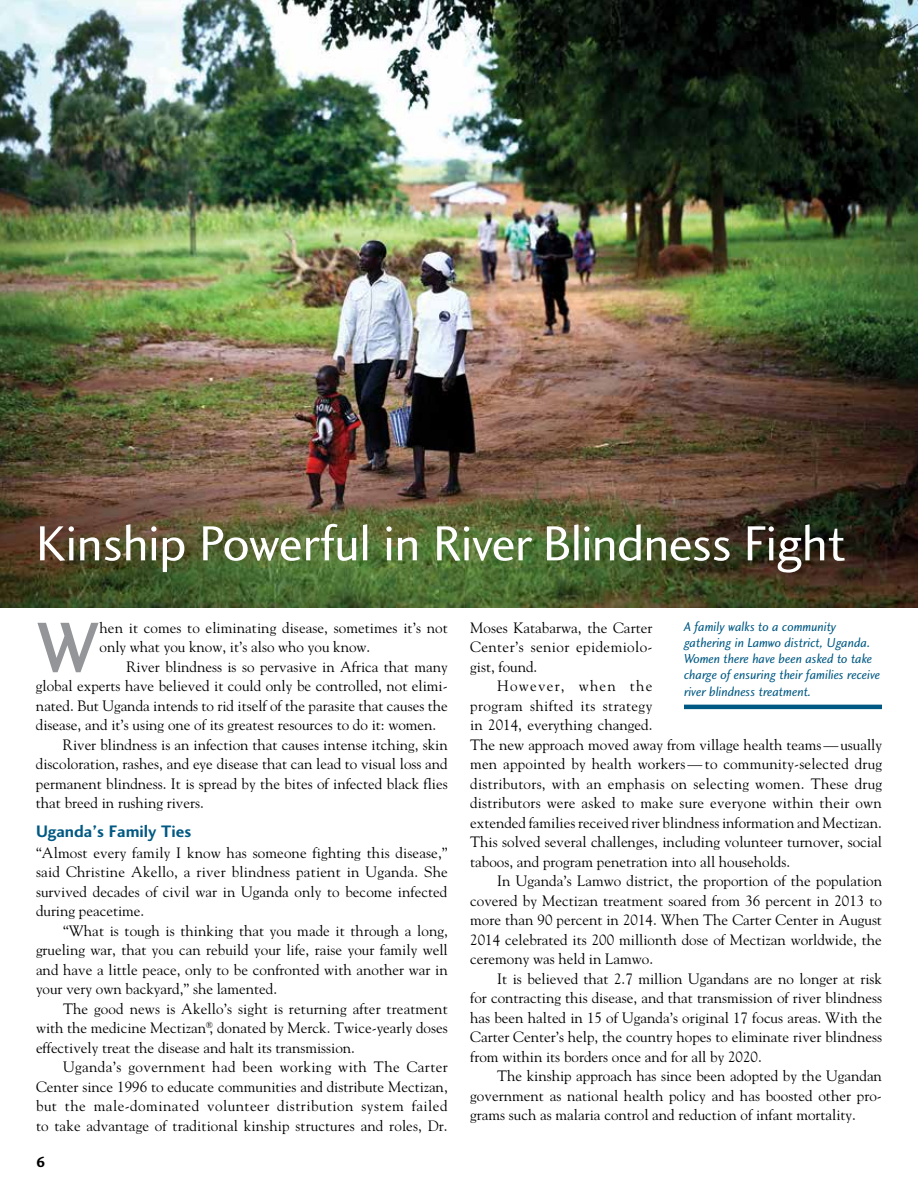
<style>
.page{position:relative;width:918px;height:1188px;background:#fff}
.page>*{position:absolute;margin:0;border:0;box-sizing:border-box;transform-origin:0 0}
.t1{font:73.5px "Charlotte Sans Medium Plain";color:#939598}
.t2{font:51px "Charlotte Sans Book Plain";letter-spacing:-.01em;color:#fff}
.t3{font:17.25px "Charlotte Sans Bold Plain";color:#005983}
.t4{font:15px/19.5px "Goudy";color:#000;text-align:justify}
.t5{font:15px "Charlotte Sans Bold Plain";color:#000}
.t6{font:13.5px/16.2px "Charlotte Sans Book Italic Plain";color:#005983}
</style>
<div class="page">
<img style="left:0;top:0;width:918px;height:607px">
<hr style="left:684px;top:705px;width:198px;height:4px;background:#005983">
<h2 class="t2" style="left:36px;top:513px;width:811px">Kinship Powerful in River Blindness Fight</h2>
<h1 class="t1" style="left:36px;top:603px;width:65px">W</h1>
<p class="t4" style="left:100px;top:617px;width:350px">hen it comes to eliminating disease, sometimes it’s not only what you know, it’s also who you know.</p>
<p class="t4" style="left:127px;top:656px;width:323px">River blindness is so pervasive in Africa that many</p>
<p class="t4" style="left:36px;top:676px;width:413px">global experts have believed it could only be controlled, not elimi-</p>
<p class="t4" style="left:36px;top:695px;width:413px">nated. But Uganda intends to rid itself of the parasite that causes the</p>
<p class="t4" style="left:36px;top:715px;width:402px">disease, and it’s using one of its greatest resources to do it: women.</p>
<p class="t4" style="left:63px;top:734px;width:386px">River blindness is an infection that causes intense itching, skin</p>
<p class="t4" style="left:36px;top:754px;width:413px">discoloration, rashes, and eye disease that can lead to visual loss and</p>
<p class="t4" style="left:36px;top:773px;width:413px">permanent blindness. It is spread by the bites of infected black flies</p>
<p class="t4" style="left:36px;top:793px;width:169px">that breed in rushing rivers.</p>
<p class="t3" style="left:36px;top:821px;width:157px">Uganda’s Family Ties</p>
<p class="t4" style="left:36px;top:842px;width:413px">“Almost every family I know has someone fighting this disease,” said Christine Akello, a river blindness patient in Uganda. She survived decades of civil war in Uganda only to become infected during peacetime.</p>
<p class="t4" style="left:36px;top:920px;width:413px;text-indent:27px">“What is tough is thinking that you made it through a long, grueling war, that you can rebuild your life, raise your family well and have a little peace, only to be confronted with another war in your very own backyard,” she lamented.</p>
<p class="t4" style="left:36px;top:998px;width:413px;text-indent:27px">The good news is Akello’s sight is returning after treatment with the medicine Mectizan<sup>®</sup>, donated by Merck. Twice-yearly doses effectively treat the disease and halt its transmission.</p>
<p class="t4" style="left:36px;top:1057px;width:413px;text-indent:27px">Uganda’s government had been working with The Carter Center since 1996 to educate communities and distribute Mectizan, but the male-dominated volunteer distribution system failed to take advantage of traditional kinship structures and roles, Dr.</p>
<p class="t5" style="left:36px;top:1153px;width:11px">6</p>
<p class="t6" style="left:684px;top:618px;width:198px">A family walks to a community gathering in Lamwo district, Uganda.<br>Women there have been asked to take charge of ensuring their families receive river blindness treatment.</p>
<p class="t4" style="left:470px;top:617px;width:184px">Moses Katabarwa, the Carter Center’s senior epidemiolo&shy;gist, found.</p>
<p class="t4" style="left:470px;top:676px;width:414px;text-align:left;text-indent:27px">However, when the<br>program shifted its strategy<br>in 2014, everything changed.<br>The new approach moved away from village health teams—usually men appointed by health workers—to community-selected drug distributors, with an emphasis on selecting women. These drug distributors were asked to make sure everyone within their own extended families received river blindness information and Mectizan.<br>This solved several challenges, including volunteer turnover, social taboos, and program penetration into all households.</p>
<p class="t4" style="left:470px;top:871px;width:413px;text-indent:27px">In Uganda’s Lamwo district, the proportion of the population covered by Mectizan treatment soared from 36 percent in 2013 to more than 90 percent in 2014. When The Carter Center in August 2014 celebrated its 200 millionth dose of Mectizan worldwide, the ceremony was held in Lamwo.</p>
<p class="t4" style="left:470px;top:968px;width:413px;text-indent:27px">It is believed that 2.7 million Ugandans are no longer at risk for contracting this disease, and that transmission of river blindness has been halted in 15 of Uganda’s original 17 focus areas. With the Carter Center’s help, the country hopes to eliminate river blindness from within its borders once and for all by 2020.</p>
<p class="t4" style="left:470px;top:1066px;width:413px;text-indent:27px">The kinship approach has since been adopted by the Ugandan government as national health policy and has boosted other pro&shy;grams such as malaria control and reduction of infant mortality.</p>
</div>
